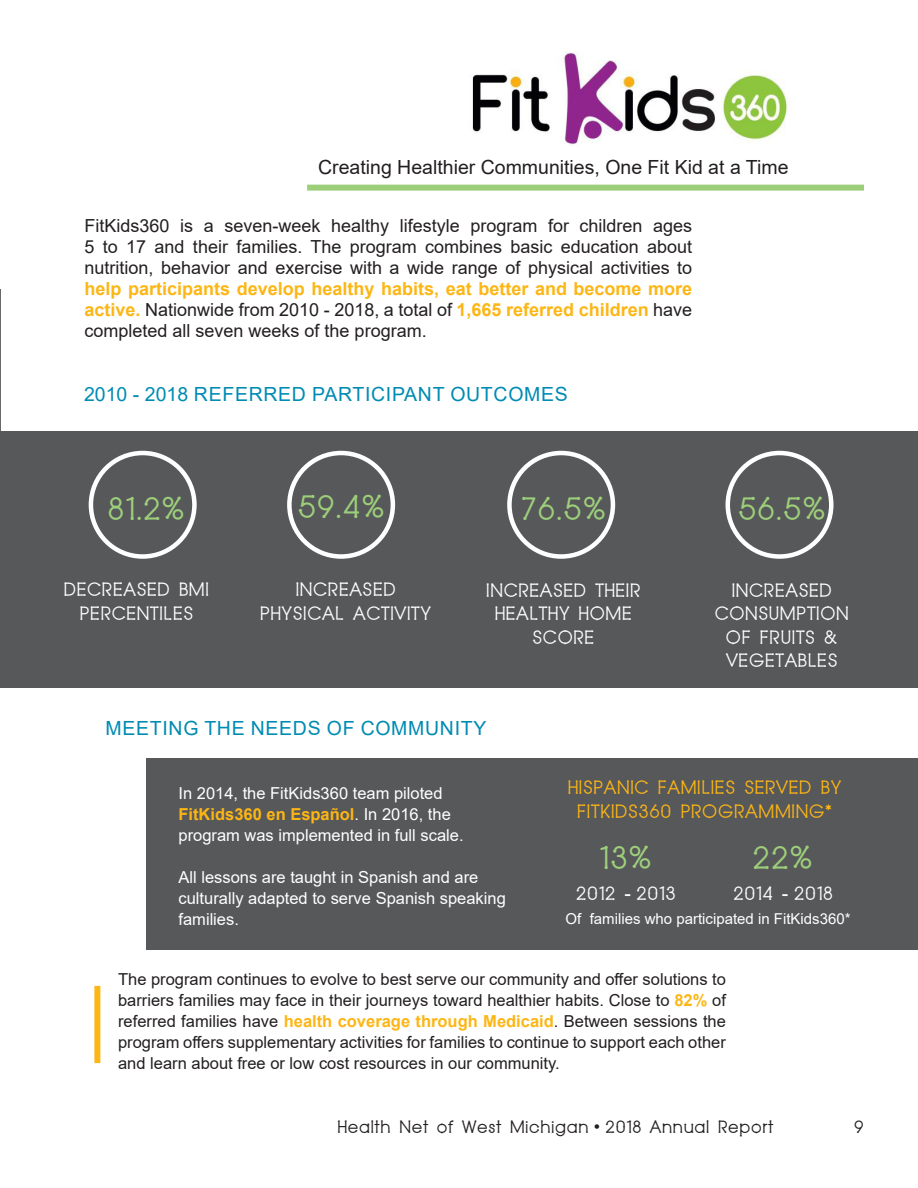
<style>
.page{position:relative;width:918px;height:1188px;background:#fff}
.page>*{position:absolute;margin:0;border:0;box-sizing:border-box;transform-origin:0 0}
.Blue_Text_-_Align_Ce{font:33px "HN Bridger";color:#9dcf7b}
.Page_Section_Title{font:19.5px/23.4px "HN Bridger";color:#fff;text-align:center}
.Blue_Text_-_Align_Ce-2{font:19.5px "Arial";letter-spacing:.035em;color:#008bb3}
.Page_Section_Title-2{font:19.5px/23.4px "HN Bridger";color:#fcb615;text-align:center}
.Blue_Text_-_Align_Le{font:19.5px "Arial";color:#231f20}
.Page_Body_Text_-_Bla{font:18px/21px "Arial";color:#231f20;text-align:justify}
.t1{font:18px "HN Bridger";color:#231f20}
.Page_Body_Text_-_Bla-2{font:16.5px/21px "Arial";color:#231f20;text-align:justify}
.Page_Body_Text_-_Bla-3{font:16.5px/21px "Arial";color:#fff}
.Page_Body_Text_-_Bla-4{font:15px "Arial";color:#fff}
.s1{font-weight:700;color:#fcb615}
.s2{font-family:"Arial"}
</style>
<div class="page">
<hr style="left:0;top:290px;width:1px;height:175px;background:#57585a">
<div style="left:307px;top:185px;width:557px;height:6px;background:#9dcf7b"></div>
<div style="left:0;top:431px;width:918px;height:257px;background:#57585a"></div>
<div style="left:146px;top:758px;width:772px;height:192px;background:#57585a"></div>
<div style="left:94px;top:986px;width:6px;height:77px;background:#fcb615"></div>
<div style="left:89px;top:451px;width:108px;height:108px;border:4px solid #fff;border-radius:50%"></div>
<div style="left:287px;top:451px;width:108px;height:108px;border:4px solid #fff;border-radius:50%"></div>
<div style="left:726px;top:451px;width:108px;height:108px;border:4px solid #fff;border-radius:50%"></div>
<img style="left:472px;top:51px;width:321px;height:94px">
<div style="left:507px;top:451px;width:108px;height:108px;border:4px solid #fff;border-radius:50%"></div>
<p class="Blue_Text_-_Align_Le" style="left:318px;top:153px;width:472px">Creating Healthier Communities, One Fit Kid at a Time</p>
<p class="Page_Body_Text_-_Bla" style="left:85px;top:215px;width:609px">FitKids360 is a seven-week healthy lifestyle program for children ages 5 to 17 and their families. The program combines basic education about nutrition, behavior and exercise with a wide range of physical activities to <span class="s1">help participants develop healthy habits, eat better and become more active.</span> Nationwide from 2010 - 2018, a total of <span class="s1">1,665 referred children</span> have completed all seven weeks of the program.</p>
<p class="Blue_Text_-_Align_Ce-2" style="left:84px;top:381px;width:485px">2010 - 2018 REFERRED PARTICIPANT OUTCOMES</p>
<p class="Blue_Text_-_Align_Ce" style="left:107px;top:492px;width:80px">81.2%</p>
<p class="Blue_Text_-_Align_Ce" style="left:297px;top:489px;width:90px">59.4%</p>
<p class="Blue_Text_-_Align_Ce" style="left:737px;top:492px;width:90px">56.5%</p>
<p class="Blue_Text_-_Align_Ce" style="left:520px;top:492px;width:87px">76.5%</p>
<p class="Page_Section_Title" style="left:64px;top:578px;width:147px">DECREASED BMI<br>PERCENTILES</p>
<p class="Page_Section_Title" style="left:260px;top:578px;width:173px">INCREASED<br>PHYSICAL ACTIVITY</p>
<p class="Page_Section_Title" style="left:486px;top:579px;width:157px">INCREASED THEIR<br>HEALTHY HOME<br>SCORE</p>
<p class="Page_Section_Title" style="left:714px;top:579px;width:136px">INCREASED<br>CONSUMPTION<br>OF FRUITS &amp;<br>VEGETABLES</p>
<p class="Blue_Text_-_Align_Ce-2" style="left:106px;top:714px;width:382px">MEETING THE NEEDS OF COMMUNITY</p>
<p class="Page_Body_Text_-_Bla-3" style="left:178px;top:782px;width:287px">In 2014, the FitKids360 team piloted<br><span class="s1">FitKids360 en Español</span>. In 2016, the program was implemented in full scale.</p>
<p class="Page_Body_Text_-_Bla-3" style="left:178px;top:866px;width:329px">All lessons are taught in Spanish and are culturally adapted to serve Spanish speaking families.</p>
<p class="Page_Section_Title-2" style="left:568px;top:776px;width:275px">HISPANIC FAMILIES SERVED BY<br>FITKIDS360 PROGRAMMING*</p>
<p class="Blue_Text_-_Align_Ce" style="left:599px;top:840px;width:55px">13%</p>
<p class="Blue_Text_-_Align_Ce" style="left:752px;top:840px;width:63px">22%</p>
<p class="Page_Section_Title" style="left:576px;top:882px;width:102px">2012 <span class="s2">-</span> 2013</p>
<p class="Page_Section_Title" style="left:733px;top:882px;width:102px">2014 <span class="s2">-</span> 2018</p>
<p class="Page_Body_Text_-_Bla-4" style="left:566px;top:908px;width:287px">Of families who participated in FitKids360*</p>
<p class="Page_Body_Text_-_Bla-2" style="left:118px;top:969px;width:609px">The program continues to evolve to best serve our community and offer solutions to barriers families may face in their journeys toward healthier habits. Close to <span class="s1">82%</span> of referred families have <span class="s1">health coverage through Medicaid</span>. Between sessions the program offers supplementary activities for families to continue to support each other and learn about free or low cost resources in our community.</p>
<p class="t1" style="left:338px;top:1118px;width:438px">Health Net of West Michigan <span class="s2">•</span> 2018 Annual Report</p>
<p class="t1" style="left:854px;top:1118px;width:12px">9</p>
</div>
